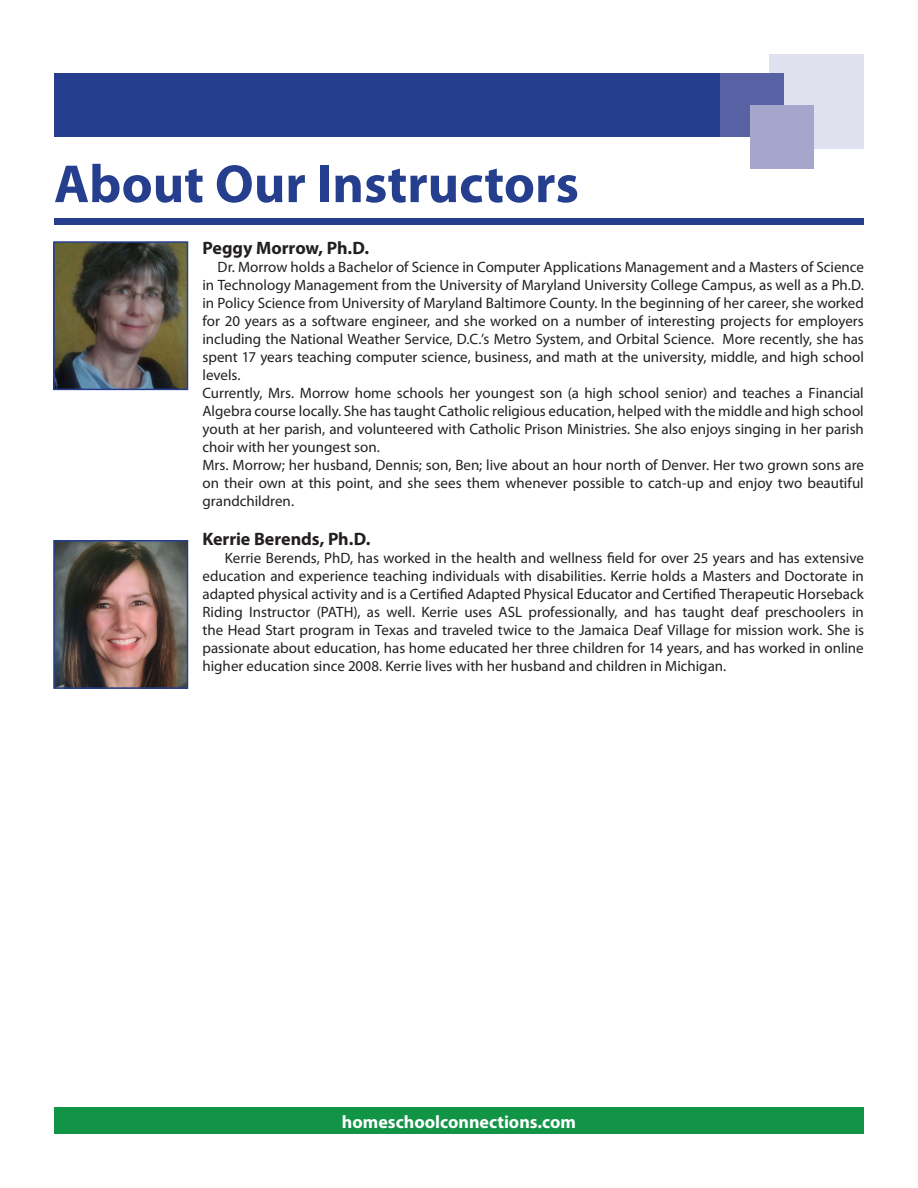
<style>
.page{position:relative;width:918px;height:1188px;background:#fff}
.page>*{position:absolute;margin:0;border:0;box-sizing:border-box;transform-origin:0 0}
.t1{font:700 54px "Myriad Pro";color:#253f8e}
.t2{font:700 18px "Myriad Pro";letter-spacing:-.005em;color:#231f20}
.t3{font:700 18px "Myriad Pro";color:#fff}
.t4{font:15px/18px "Myriad Pro";color:#231f20;text-align:justify}
</style>
<div class="page">
<div style="left:54px;top:73px;width:667px;height:64px;background:#253f8e"></div>
<div style="left:769px;top:54px;width:95px;height:95px;background:#e0e1ee"></div>
<div style="left:720px;top:73px;width:63px;height:64px;background:#5861a3"></div>
<div style="left:750px;top:105px;width:63px;height:63px;background:#a5a6cc"></div>
<div style="left:54px;top:218px;width:810px;height:7px;background:#253f8e"></div>
<img style="left:56px;top:244px;width:129px;height:143px">
<div style="left:53px;top:241px;width:135px;height:149px;border:2px solid #253f8e"></div>
<img style="left:56px;top:543px;width:129px;height:143px">
<div style="left:53px;top:540px;width:135px;height:149px;border:2px solid #253f8e"></div>
<div style="left:54px;top:1108px;width:810px;height:26px;background:#119446"></div>
<p class="t1" style="left:54px;top:149px;width:526px">About Our Instructors</p>
<p class="t2" style="left:202px;top:236px;width:168px">Peggy Morrow, Ph.D.</p>
<p class="t4" style="left:202px;top:257px;width:663px;text-indent:15px">Dr. Morrow holds a Bachelor of Science in Computer Applications Management and a Masters of Science in Technology Management from the University of Maryland University College Campus, as well as a Ph.D. in Policy Science from University of Maryland Baltimore County. In the beginning of her career, she worked for 20 years as a software engineer, and she worked on a number of interesting projects for employers including the National Weather Service, D.C.’s Metro System, and Orbital Science. More recently, she has spent 17 years teaching computer science, business, and math at the university, middle, and high school levels.</p>
<p class="t4" style="left:202px;top:383px;width:663px">Currently, Mrs. Morrow home schools her youngest son (a high school senior) and teaches a Financial Algebra course locally. She has taught Catholic religious education, helped with the middle and high school youth at her parish, and volunteered with Catholic Prison Ministries. She also enjoys singing in her parish choir with her youngest son.</p>
<p class="t4" style="left:202px;top:455px;width:663px">Mrs. Morrow; her husband, Dennis; son, Ben; live about an hour north of Denver. Her two grown sons are on their own at this point, and she sees them whenever possible to catch-up and enjoy two beautiful grandchildren.</p>
<p class="t2" style="left:202px;top:528px;width:169px">Kerrie Berends, Ph.D.</p>
<p class="t4" style="left:202px;top:549px;width:663px;text-indent:22px">Kerrie Berends, PhD, has worked in the health and wellness field for over 25 years and has extensive education and experience teaching individuals with disabilities. Kerrie holds a Masters and Doctorate in adapted physical activity and is a Certified Adapted Physical Educator and Certified Therapeutic Horseback Riding Instructor (PATH), as well. Kerrie uses ASL professionally, and has taught deaf preschoolers in the Head Start program in Texas and traveled twice to the Jamaica Deaf Village for mission work. She is passionate about education, has home educated her three children for 14 years, and has worked in online higher education since 2008. Kerrie lives with her husband and children in Michigan.</p>
<p class="t3" style="left:342px;top:1110px;width:236px">homeschoolconnections.com</p>
</div>
